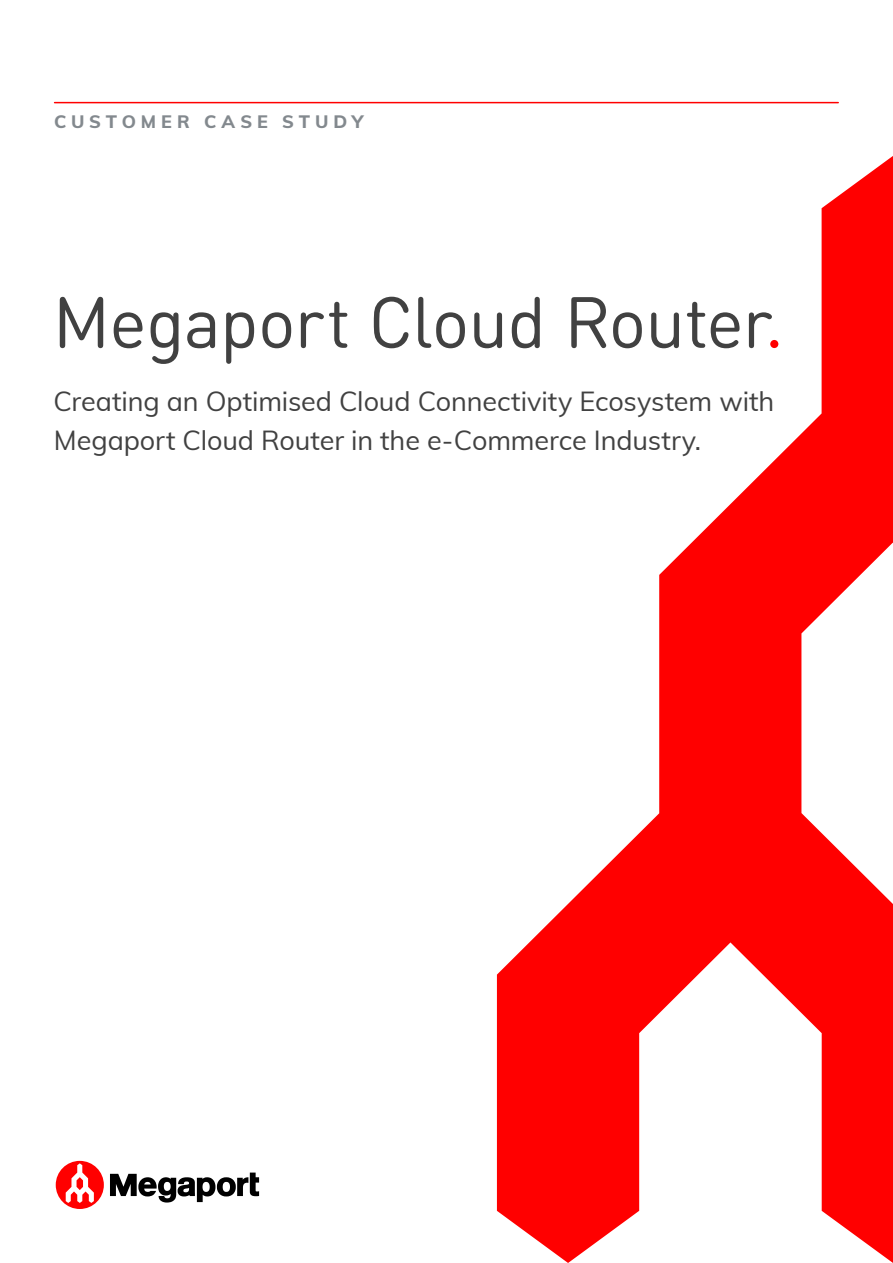
<style>
.page{position:relative;width:893px;height:1263px;background:#fff}
.page>*{position:absolute;margin:0;border:0;box-sizing:border-box;transform-origin:0 0}
.t1{font:71.25px "DIN Round OT";letter-spacing:-.02em;color:#414141}
.t2{font:27px/39px "Muli";letter-spacing:-.005em;color:#414141}
.t3{font:800 18px "Muli";letter-spacing:.27em;color:#83898e}
.s1{color:#f00}
</style>
<div class="page">
<svg style="left:497px;top:156px;width:396px;height:1107px"></svg>
<svg style="left:110px;top:1172px;width:149px;height:30px"></svg>
<svg style="left:56px;top:1161px;width:48px;height:48px"></svg>
<hr style="left:55px;top:102px;width:783px;height:1px;background:#f00">
<p class="t3" style="left:54px;top:108px;width:311px">CUSTOMER CASE STUDY</p>
<h1 class="t1" style="left:52px;top:278px;width:733px">Megaport Cloud Router<span class="s1">.</span></h1>
<p class="t2" style="left:53px;top:381px;width:722px">Creating an Optimised Cloud Connectivity Ecosystem with<br>Megaport Cloud Router in the e-Commerce Industry.</p>
</div>
